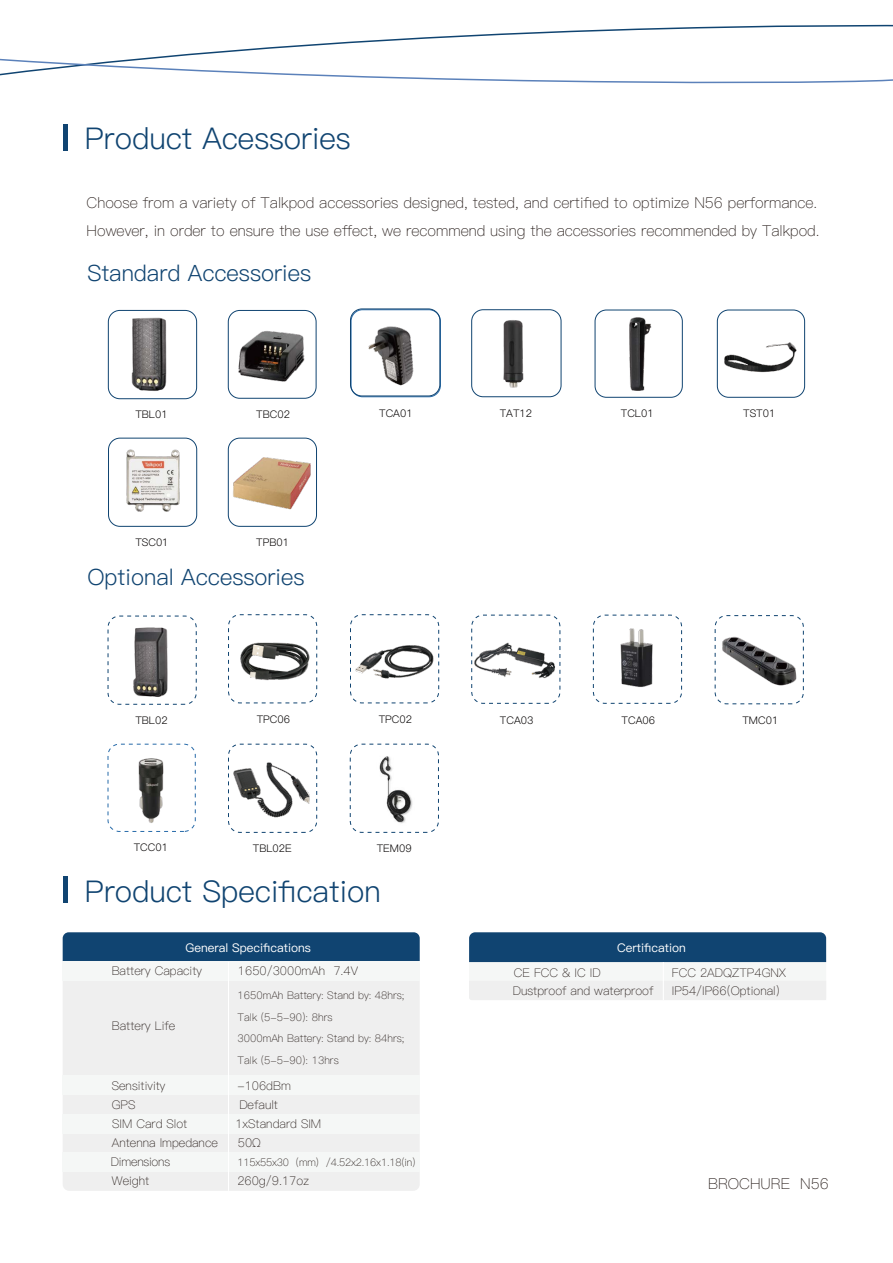
<style>
.page{position:relative;width:893px;height:1263px;background:#fff}
.page>*{position:absolute;margin:0;border:0;box-sizing:border-box;transform-origin:0 0}
.t1{font:30px "Ping Fang SC Regular";color:#104471}
.t2{font:22.5px "Ping Fang SC Regular";color:#104471}
.t3{font:15px/27.6px "Ping Fang SC Light";color:#221815}
.t4{font:12px/18.5px "Ping Fang SC Light";color:#221815}
.t5{font:12px "Ping Fang SC Medium";color:#fff}
.t6{font:12px "Ping Fang SC Light";letter-spacing:-.02em;color:#221815}
.t7{font:10.5px/21.6px "Ping Fang SC Light";color:#221815}
.t8{font:10.5px "Ping Fang SC Regular";color:#040000}
.t9{font:10.35px "Ping Fang SC Light";letter-spacing:-.02em;color:#221815}
</style>
<div class="page">
<svg style="left:155px;top:24px;width:738px;height:33px"></svg>
<svg style="left:0;top:57px;width:893px;height:27px"></svg>
<hr style="left:63px;top:124px;width:4px;height:27px;background:#104471">
<hr style="left:63px;top:877px;width:4px;height:26px;background:#104471">
<svg style="left:469px;top:932px;width:357px;height:68px"></svg>
<hr style="left:663px;top:962px;width:1px;height:38px;background:#fff">
<div style="left:63px;top:981px;width:357px;height:210px;background:#efefef"></div>
<div style="left:63px;top:1076px;width:357px;height:19px;background:#f5f7f6"></div>
<div style="left:63px;top:1114px;width:357px;height:19px;background:#f5f7f6"></div>
<div style="left:63px;top:1152px;width:357px;height:19px;background:#f5f7f6"></div>
<div style="left:63px;top:932px;width:357px;height:29px;background:#104471"></div>
<div style="left:63px;top:962px;width:357px;height:19px;background:#f5f7f6"></div>
<hr style="left:228px;top:962px;width:1px;height:229px;background:#fff">
<img style="left:107px;top:743px;width:89px;height:89px">
<img style="left:108px;top:437px;width:90px;height:90px">
<img style="left:108px;top:309px;width:90px;height:91px">
<img style="left:227px;top:315px;width:90px;height:84px">
<img style="left:716px;top:311px;width:90px;height:87px">
<img style="left:594px;top:309px;width:87px;height:89px">
<div style="left:108px;top:310px;width:89px;height:89px;border:1px solid #104471;border-radius:11px"></div>
<div style="left:595px;top:310px;width:88px;height:87px;border:1px solid #104471;border-radius:11px"></div>
<div style="left:717px;top:310px;width:88px;height:87px;border:1px solid #104471;border-radius:11px"></div>
<div style="left:228px;top:310px;width:88px;height:88px;border:1px solid #104471;border-radius:11px"></div>
<div style="left:471px;top:309px;width:90px;height:88px;border:1px solid #104471;border-radius:11px"></div>
<div style="left:351px;top:309px;width:90px;height:88px;border:1px solid #266aa9;border-radius:11px"></div>
<div style="left:108px;top:438px;width:89px;height:89px;border:1px solid #104471;border-radius:11px"></div>
<div style="left:228px;top:438px;width:89px;height:89px;border:1px solid #104471;border-radius:11px"></div>
<div style="left:350px;top:309px;width:90px;height:87px;border:1px solid #104471;border-radius:11px"></div>
<img style="left:503px;top:320px;width:21px;height:68px">
<img style="left:368px;top:326px;width:46px;height:60px">
<div style="left:108px;top:744px;width:87px;height:88px;border:1px dashed #266aa9;border-radius:11px"></div>
<div style="left:350px;top:744px;width:89px;height:88px;border:1px dashed #104471;border-radius:11px"></div>
<div style="left:471px;top:615px;width:89px;height:88px;border:1px dashed #104471;border-radius:11px"></div>
<div style="left:715px;top:615px;width:89px;height:89px;border:1px dashed #104471;border-radius:11px"></div>
<div style="left:108px;top:616px;width:88px;height:88px;border:1px dashed #104471;border-radius:11px"></div>
<img style="left:353px;top:749px;width:60px;height:74px">
<div style="left:593px;top:615px;width:89px;height:88px;border:1px dashed #104471;border-radius:11px"></div>
<img style="left:598px;top:618px;width:79px;height:69px">
<img style="left:133px;top:627px;width:35px;height:70px">
<img style="left:228px;top:743px;width:90px;height:87px">
<img style="left:714px;top:628px;width:83px;height:66px">
<img style="left:474px;top:638px;width:87px;height:44px">
<img style="left:227px;top:447px;width:90px;height:68px">
<img style="left:228px;top:614px;width:90px;height:90px">
<div style="left:350px;top:614px;width:89px;height:89px;border:1px dashed #104471;border-radius:11px"></div>
<img style="left:350px;top:632px;width:84px;height:52px">
<h1 class="t1" style="left:85px;top:120px;width:267px">Product Acessories</h1>
<p class="t3" style="left:87px;top:189px;width:734px">Choose from a variety of Talkpod accessories designed, tested, and certified to optimize N56 performance.<br>However, in order to ensure the use effect, we recommend using the accessories recommended by Talkpod.</p>
<h2 class="t2" style="left:87px;top:260px;width:225px">Standard Accessories</h2>
<p class="t8" style="left:135px;top:408px;width:34px">TBL01</p>
<p class="t8" style="left:256px;top:408px;width:35px">TBC02</p>
<p class="t8" style="left:379px;top:407px;width:35px">TCA01</p>
<p class="t8" style="left:500px;top:407px;width:34px">TAT12</p>
<p class="t8" style="left:621px;top:407px;width:34px">TCL01</p>
<p class="t8" style="left:743px;top:407px;width:34px">TST01</p>
<p class="t8" style="left:135px;top:536px;width:35px">TSC01</p>
<p class="t8" style="left:256px;top:536px;width:34px">TPB01</p>
<h2 class="t2" style="left:88px;top:564px;width:219px">Optional Accessories</h2>
<p class="t8" style="left:257px;top:713px;width:35px">TPC06</p>
<p class="t8" style="left:379px;top:713px;width:35px">TPC02</p>
<p class="t8" style="left:500px;top:714px;width:35px">TCA03</p>
<p class="t8" style="left:622px;top:714px;width:35px">TCA06</p>
<p class="t8" style="left:135px;top:714px;width:34px">TBL02</p>
<p class="t8" style="left:742px;top:714px;width:37px">TMC01</p>
<p class="t8" style="left:134px;top:841px;width:36px">TCC01</p>
<p class="t8" style="left:253px;top:842px;width:40px">TBL02E</p>
<p class="t8" style="left:377px;top:842px;width:36px">TEM09</p>
<h1 class="t1" style="left:85px;top:873px;width:297px">Product Specification</h1>
<p class="t5" style="left:185px;top:940px;width:127px">General Specifications</p>
<p class="t4" style="left:112px;top:962px;width:92px">Battery Capacity</p>
<p class="t4" style="left:238px;top:962px;width:122px">1650/3000mAh 7.4V</p>
<p class="t4" style="left:112px;top:1016px;width:65px">Battery Life</p>
<p class="t7" style="left:238px;top:984px;width:169px">1650mAh Battery: Stand by: 48hrs;<br>Talk (5-5-90): 8hrs<br>3000mAh Battery: Stand by: 84hrs;<br>Talk (5-5-90): 13hrs</p>
<p class="t4" style="left:112px;top:1076px;width:55px">Sensitivity</p>
<p class="t4" style="left:237px;top:1076px;width:55px">-106dBm</p>
<p class="t4" style="left:112px;top:1096px;width:25px">GPS</p>
<p class="t4" style="left:239px;top:1096px;width:40px">Default</p>
<p class="t4" style="left:112px;top:1114px;width:77px">SIM Card Slot</p>
<p class="t4" style="left:235px;top:1114px;width:87px">1xStandard SIM</p>
<p class="t4" style="left:112px;top:1134px;width:108px">Antenna lmpedance</p>
<p class="t4" style="left:238px;top:1134px;width:25px">50Ω</p>
<p class="t6" style="left:111px;top:1154px;width:61px">Dimensions</p>
<p class="t9" style="left:237px;top:1156px;width:180px">115x55x30（mm）/4.52x2.16x1.18(in)</p>
<p class="t4" style="left:112px;top:1171px;width:39px">Weight</p>
<p class="t4" style="left:237px;top:1171px;width:73px">260g/9.17oz</p>
<p class="t5" style="left:617px;top:940px;width:70px">Certification</p>
<p class="t4" style="left:672px;top:963px;width:116px">FCC 2ADQZTP4GNX</p>
<p class="t4" style="left:513px;top:963px;width:142px">CE FCC &amp; IC ID<br>Dustproof and waterproof</p>
<p class="t4" style="left:672px;top:982px;width:110px">IP54/IP66(Optional)</p>
<p class="t4" style="left:753px;top:982px;width:13px">　</p>
<p class="t3" style="left:708px;top:1170px;width:122px">BROCHURE N56</p>
</div>
